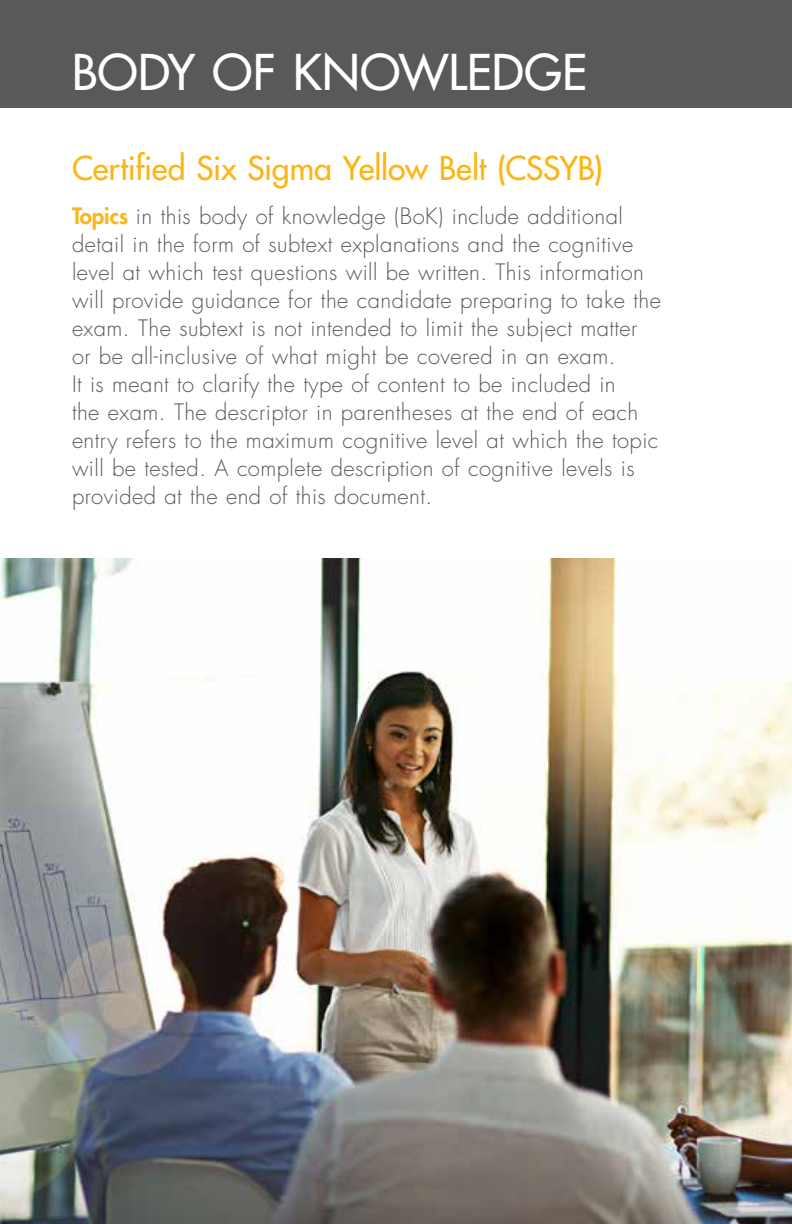
<style>
.page{position:relative;width:792px;height:1224px;background:#fff}
.page>*{position:absolute;margin:0;border:0;box-sizing:border-box;transform-origin:0 0}
.t1{font:500 48px "Futura Std";letter-spacing:.005em;color:#fff}
.t2{font:500 32px "Futura Std";letter-spacing:-.005em;color:#fcb515}
.t3{font:300 22px/28px "Futura Std";letter-spacing:.02em;color:#58595b}
.s1{font-weight:800;color:#fcb515}
</style>
<div class="page">
<img style="left:0;top:558px;width:792px;height:433px">
<div style="left:0;top:0;width:792px;height:108px;background:#58595b"></div>
<img style="left:0;top:991px;width:792px;height:233px">
<h1 class="t1" style="left:72px;top:42px;width:517px">BODY OF KNOWLEDGE</h1>
<h2 class="t2" style="left:72px;top:148px;width:532px">Certified Six Sigma Yellow Belt (CSSYB)</h2>
<p class="t3" style="left:72px;top:203px;width:590px"><span class="s1">Topics</span> in this body of knowledge (BoK) include additional detail in the form of subtext explanations and the cognitive level at which test questions will be written. This information will provide guidance for the candidate preparing to take the exam. The subtext is not intended to limit the subject matter or be all-inclusive of what might be covered in an exam.<br>It is meant to clarify the type of content to be included in<br>the exam. The descriptor in parentheses at the end of each entry refers to the maximum cognitive level at which the topic will be tested. A complete description of cognitive levels is provided at the end of this document.</p>
</div>
